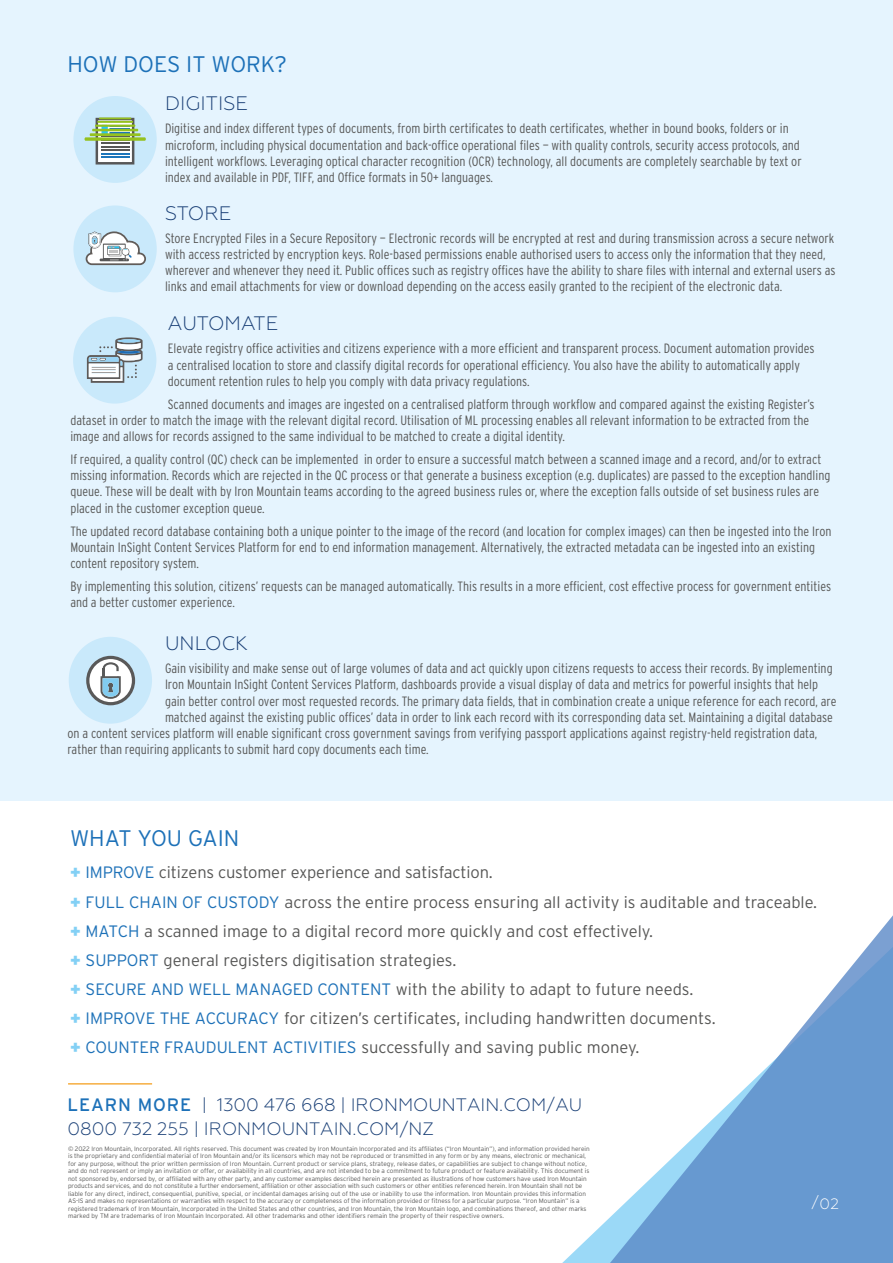
<style>
.page{position:relative;width:893px;height:1263px;background:#fff}
.page>*{position:absolute;margin:0;border:0;box-sizing:border-box;transform-origin:0 0}
.Body_Subheader{font:300 22.5px "Interstate";color:#1d71b8}
.Icon_Text{font:300 19.5px "Geometria";color:#193f76}
.Contact_Info{font:300 18px/24.3px "Geometria";color:#193f76}
.Body_Copy{font:300 16.5px "Interstate";color:#575756}
.t1{font:300 15px "Geometria";color:#fff}
.Icon_Text-2{font:300 condensed 13.5px/16.2px "Interstate";color:#575756}
.Contact_Info-2{font:300 6.3px/7.5px "Interstate";color:#575756}
.s1{font-weight:900;font-size:16.65px;color:#83d0f5}
.s2{color:#1d71b8}
.s3{font-family:"Interstate";font-weight:400;color:#1d71b8}
</style>
<div class="page">
<div style="left:0;top:0;width:893px;height:800px;background:#e5f4fe"></div>
<svg style="left:562px;top:1227px;width:38px;height:36px"></svg>
<svg style="left:600px;top:915px;width:293px;height:348px"></svg>
<hr style="left:68px;top:1083px;width:84px;height:1px;background:#f39200">
<div style="left:73px;top:96px;width:84px;height:87px;background:#c9e9fb;border-radius:50%"></div>
<div style="left:97px;top:119px;width:36px;height:44px;background:#fff"></div>
<div style="left:96px;top:118px;width:38px;height:47px;border:2px solid #575757"></div>
<div style="left:100px;top:123px;width:9px;height:13px;border:2px solid #fff"></div>
<hr style="left:99px;top:117px;width:32px;height:2px;background:#95c11f">
<hr style="left:97px;top:121px;width:36px;height:2px;background:#95c11f">
<svg style="left:85px;top:125px;width:61px;height:33px"></svg>
<div style="left:73px;top:205px;width:84px;height:87px;background:#c9e9fb;border-radius:50%"></div>
<svg style="left:85px;top:231px;width:61px;height:35px"></svg>
<div style="left:73px;top:317px;width:83px;height:87px;background:#c9e9fb;border-radius:50%"></div>
<svg style="left:87px;top:337px;width:56px;height:46px"></svg>
<div style="left:69px;top:637px;width:83px;height:87px;background:#c9e9fb;border-radius:50%"></div>
<svg style="left:88px;top:657px;width:46px;height:47px"></svg>
<div style="left:86px;top:656px;width:49px;height:49px;border:3px solid #595959;border-radius:50%"></div>
<svg style="left:101px;top:662px;width:20px;height:37px"></svg>
<p class="Body_Subheader" style="left:68px;top:51px;width:221px">HOW DOES IT WORK?</p>
<p class="Icon_Text" style="left:165px;top:92px;width:84px">DIGITISE</p>
<p class="Icon_Text-2" style="left:165px;top:120px;width:638px">Digitise and index different types of documents, from birth certificates to death certificates, whether in bound books, folders or in microform, including physical documentation and back-office operational files — with quality controls, security access protocols, and intelligent workflows. Leveraging optical character recognition (OCR) technology, all documents are completely searchable by text or index and available in PDF, TIFF, and Office formats in 50+ languages.</p>
<p class="Icon_Text" style="left:165px;top:202px;width:68px">STORE</p>
<p class="Icon_Text-2" style="left:165px;top:230px;width:672px">Store Encrypted Files in a Secure Repository — Electronic records will be encrypted at rest and during transmission across a secure network with access restricted by encryption keys. Role-based permissions enable authorised users to access only the information that they need, wherever and whenever they need it. Public offices such as registry offices have the ability to share files with internal and external users as links and email attachments for view or download depending on the access easily granted to the recipient of the electronic data.</p>
<p class="Icon_Text" style="left:168px;top:312px;width:112px">AUTOMATE</p>
<p class="Icon_Text-2" style="left:168px;top:340px;width:648px">Elevate registry office activities and citizens experience with a more efficient and transparent process. Document automation provides a centralised location to store and classify digital records for operational efficiency. You also have the ability to automatically apply document retention rules to help you comply with data privacy regulations.</p>
<p class="Icon_Text-2" style="left:168px;top:396px;width:648px">Scanned documents and images are ingested on a centralised platform through workflow and compared against the existing Register’s</p>
<p class="Icon_Text-2" style="left:70px;top:412px;width:740px">dataset in order to match the image with the relevant digital record. Utilisation of ML processing enables all relevant information to be extracted from the image and allows for records assigned to the same individual to be matched to create a digital identity.</p>
<p class="Icon_Text-2" style="left:70px;top:451px;width:761px">If required, a quality control (QC) check can be implemented in order to ensure a successful match between a scanned image and a record, and/or to extract missing information. Records which are rejected in the QC process or that generate a business exception (e.g. duplicates) are passed to the exception handling queue. These will be dealt with by Iron Mountain teams according to the agreed business rules or, where the exception falls outside of set business rules are placed in the customer exception queue.</p>
<p class="Icon_Text-2" style="left:70px;top:523px;width:763px">The updated record database containing both a unique pointer to the image of the record (and location for complex images) can then be ingested into the Iron<br>Mountain InSight Content Services Platform for end to end information management. Alternatively, the extracted metadata can be ingested into an existing content repository system.</p>
<p class="Icon_Text-2" style="left:70px;top:578px;width:762px">By implementing this solution, citizens’ requests can be managed automatically. This results in a more efficient, cost effective process for government entities and a better customer experience.</p>
<p class="Icon_Text" style="left:165px;top:632px;width:84px">UNLOCK</p>
<p class="Icon_Text-2" style="left:165px;top:660px;width:673px">Gain visibility and make sense out of large volumes of data and act quickly upon citizens requests to access their records. By implementing Iron Mountain InSight Content Services Platform, dashboards provide a visual display of data and metrics for powerful insights that help gain better control over most requested records. The primary data fields, that in combination create a unique reference for each record, are matched against the existing public offices’ data in order to link each record with its corresponding data set. Maintaining a digital database</p>
<p class="Icon_Text-2" style="left:68px;top:725px;width:751px">on a content services platform will enable significant cross government savings from verifying passport applications against registry-held registration data, rather than requiring applicants to submit hard copy documents each time.</p>
<p class="Body_Subheader" style="left:70px;top:825px;width:171px">WHAT YOU GAIN</p>
<p class="Body_Copy" style="left:70px;top:863px;width:424px"><span class="s1">+</span> <span class="s2">IMPROVE</span> citizens customer experience and satisfaction.</p>
<p class="Body_Copy" style="left:70px;top:892px;width:749px"><span class="s1">+</span> <span class="s2">FULL CHAIN OF CUSTODY</span> across the entire process ensuring all activity is auditable and traceable.</p>
<p class="Body_Copy" style="left:70px;top:921px;width:585px"><span class="s1">+</span> <span class="s2">MATCH</span> a scanned image to a digital record more quickly and cost effectively.</p>
<p class="Body_Copy" style="left:70px;top:951px;width:388px"><span class="s1">+</span> <span class="s2">SUPPORT</span> general registers digitisation strategies.</p>
<p class="Body_Copy" style="left:70px;top:980px;width:625px"><span class="s1">+</span> <span class="s2">SECURE AND WELL MANAGED CONTENT</span> with the ability to adapt to future needs.</p>
<p class="Body_Copy" style="left:70px;top:1009px;width:647px"><span class="s1">+</span> <span class="s2">IMPROVE THE ACCURACY</span> for citizen’s certificates, including handwritten documents.</p>
<p class="Body_Copy" style="left:70px;top:1038px;width:571px"><span class="s1">+</span> <span class="s2">COUNTER FRAUDULENT ACTIVITIES</span> successfully and saving public money.</p>
<p class="Contact_Info" style="left:68px;top:1092px;width:516px"><span class="s3">LEARN MORE</span> | 1300 476 668 | IRONMOUNTAIN.COM/AU<br>0800 732 255 | IRONMOUNTAIN.COM/NZ</p>
<p class="Contact_Info-2" style="left:68px;top:1145px;width:523px">© 2022 Iron Mountain, Incorporated. All rights reserved. This document was created by Iron Mountain Incorporated and its affiliates (“Iron Mountain”), and information provided herein is the proprietary and confidential material of Iron Mountain and/or its licensors which may not be reproduced or transmitted in any form or by any means, electronic or mechanical, for any purpose, without the prior written permission of Iron Mountain. Current product or service plans, strategy, release dates, or capabilities are subject to change without notice, and do not represent or imply an invitation or offer, or availability in all countries, and are not intended to be a commitment to future product or feature availability. This document is not sponsored by, endorsed by, or affiliated with any other party, and any customer examples described herein are presented as illustrations of how customers have used Iron Mountain products and services, and do not constitute a further endorsement, affiliation or other association with such customers or other entities referenced herein. Iron Mountain shall not be liable for any direct, indirect, consequential, punitive, special, or incidental damages arising out of the use or inability to use the information. Iron Mountain provides this information AS-IS and makes no representations or warranties with respect to the accuracy or completeness of the information provided or fitness for a particular purpose. “Iron Mountain” is a registered trademark of Iron Mountain, Incorporated in the United States and other countries, and Iron Mountain, the Iron Mountain logo, and combinations thereof, and other marks marked by TM are trademarks of Iron Mountain Incorporated. All other trademarks and other identifiers remain the property of their respective owners.</p>
<p class="t1" style="left:811px;top:1195px;width:29px">/02</p>
</div>
